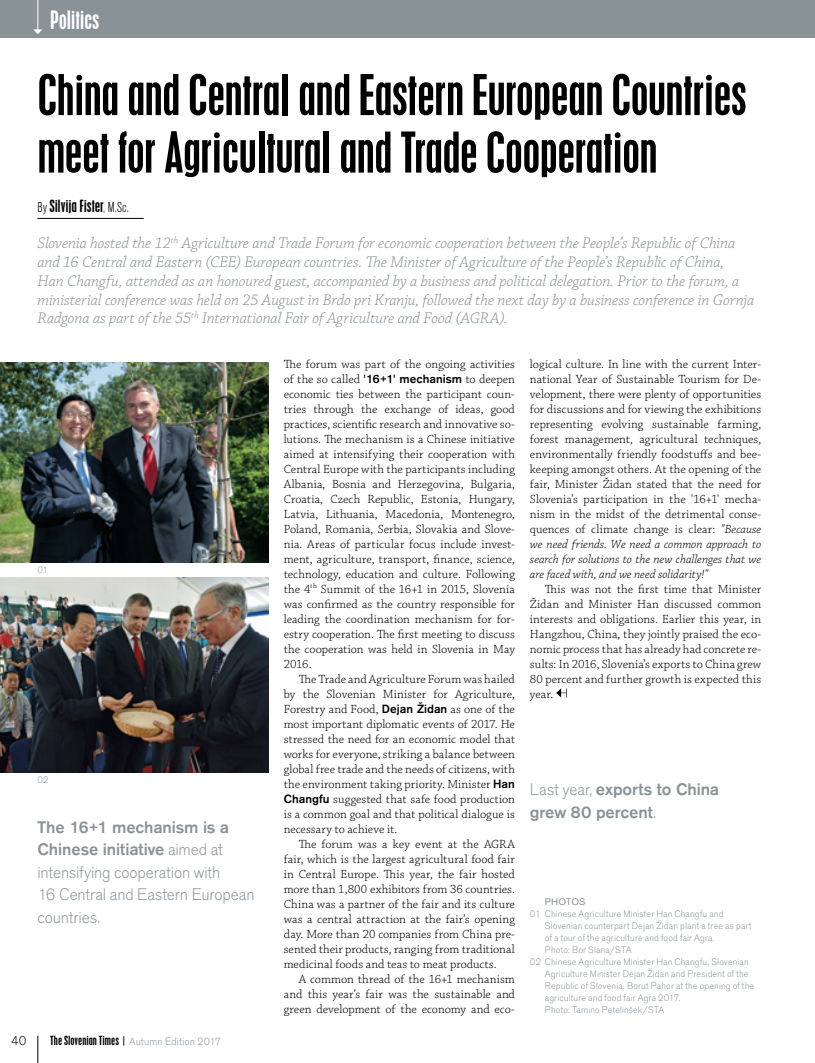
<style>
.page{position:relative;width:815px;height:1063px;background:#fff}
.page>*{position:absolute;margin:0;border:0;box-sizing:border-box;transform-origin:0 0}
.t1{font:50px/57.5px "Placard Condensed";letter-spacing:-.005em;color:#000}
.t2{font:22.5px "Placard Condensed";color:#fff}
.t3{font:500 17.5px/22.5px "Accius TEE";letter-spacing:-.01em;color:#899297}
.t4{font:17.5px/22.5px "Accius TEE Ligh";letter-spacing:-.01em;color:#899297}
.t5{font:italic 300 16.25px/18.8px "Chaparral Pro";letter-spacing:-.005em;color:#899297}
.t6{font:15px "Placard Condensed";letter-spacing:.005em;color:#000}
.t7{font:13.75px "Accius TEE Ligh";color:#000}
.t8{font:300 12.5px/15px "Chaparral Pro";letter-spacing:.005em;color:#000;text-align:justify}
.t9{font:11.25px "Placard Condensed";letter-spacing:.015em;color:#000}
.t10{font:10px "Accius TEE Ligh";letter-spacing:.01em;color:#899297}
.t11{font:10px "Accius TEE";letter-spacing:.015em;color:#899297}
.s1{font-family:"Accius TEE Ligh Cond"}
.s2{font-family:"Accius TEE";font-weight:500}
.s3{font-style:italic}
.s4{font-family:"Accius TEE Ligh";font-weight:400}
.s5{font-family:"Accius TEE Ligh";font-size:11.12px;color:#899297}
</style>
<div class="page">
<div style="left:0;top:0;width:815px;height:38px;background:#899297"></div>
<hr style="left:38px;top:0;width:1px;height:30px;background:#fff">
<svg style="left:33px;top:29px;width:9px;height:5px"></svg>
<hr style="left:38px;top:218px;width:106px;height:1px;background:#000">
<svg style="left:556px;top:688px;width:11px;height:9px"></svg>
<svg style="left:38px;top:1036px;width:1px;height:27px"></svg>
<img style="left:0;top:577px;width:269px;height:196px">
<img style="left:0;top:362px;width:269px;height:200px">
<h2 class="t2" style="left:50px;top:6px;width:50px">Politics</h2>
<h1 class="t1" style="left:38px;top:66px;width:710px">China and Central and Eastern European Countries meet for Agricultural and Trade Cooperation</h1>
<p class="t6" style="left:38px;top:197px;width:93px"><span class="s1">By</span> Silvija Fister<span class="s1">, M.Sc.</span></p>
<p class="t5" style="left:38px;top:235px;width:718px">Slovenia hosted the 12<sup>th</sup> Agriculture and Trade Forum for economic cooperation between the People’s Republic of China and 16 Central and Eastern (CEE) European countries. The Minister of Agriculture of the People’s Republic of China, Han Changfu, attended as an honoured guest, accompanied by a business and political delegation. Prior to the forum, a ministerial conference was held on 25 August in Brdo pri Kranju, followed the next day by a business conference in Gornja Radgona as part of the 55<sup>th</sup> International Fair of Agriculture and Food (AGRA).</p>
<p class="t8" style="left:284px;top:357px;width:233px">The forum was part of the ongoing activities of the so called <span class="s2">'16+1' mechanism</span> to deepen economic ties between the participant coun&shy;tries through the exchange of ideas, good practices, scientific research and innovative so&shy;lutions. The mechanism is a Chinese initiative aimed at intensifying their cooperation with Central Europe with the participants including Albania, Bosnia and Herzegovina, Bulgaria, Croatia, Czech Republic, Estonia, Hungary, Latvia, Lithuania, Macedonia, Montenegro, Poland, Romania, Serbia, Slovakia and Slove&shy;nia. Areas of particular focus include invest&shy;ment, agriculture, transport, finance, science, technology, education and culture. Following the 4<sup>th</sup> Summit of the 16+1 in 2015, Slovenia was confirmed as the country responsible for leading the coordination mechanism for for&shy;estry cooperation. The first meeting to discuss the cooperation was held in Slovenia in May 2016.</p>
<p class="t8" style="left:284px;top:672px;width:233px;text-indent:15px">The Trade and Agriculture Forum was hailed by the Slovenian Minister for Agriculture, Forestry and Food, <span class="s2">Dejan Židan</span> as one of the most important diplomatic events of 2017. He stressed the need for an economic model that works for everyone, striking a balance between global free trade and the needs of citizens, with the environment taking priority. Minister <span class="s2">Han Changfu</span> suggested that safe food production is a common goal and that political dialogue is necessary to achieve it.</p>
<p class="t8" style="left:284px;top:837px;width:233px;text-indent:15px">The forum was a key event at the AGRA fair, which is the largest agricultural food fair in Central Europe. This year, the fair hosted more than 1,800 exhibitors from 36 countries.<br>China was a partner of the fair and its culture was a central attraction at the fair’s opening day. More than 20 companies from China pre&shy;sented their products, ranging from traditional medicinal foods and teas to meat products.</p>
<p class="t8" style="left:284px;top:972px;width:233px;text-indent:15px">A common thread of the 16+1 mechanism and this year’s fair was the sustainable and green development of the economy and eco-</p>
<p class="t8" style="left:530px;top:357px;width:233px">logical culture. In line with the current Inter&shy;national Year of Sustainable Tourism for De&shy;velopment, there were plenty of opportunities for discussions and for viewing the exhibitions representing evolving sustainable farming, forest management, agricultural techniques, environmentally friendly foodstuffs and bee&shy;keeping amongst others. At the opening of the fair, Minister Židan stated that the need for Slovenia’s participation in the '16+1' mecha&shy;nism in the midst of the detrimental conse&shy;quences of climate change is clear: <span class="s3">"Because we need friends. We need a common approach to search for solutions to the new challenges that we are faced with, and we need solidarity!"</span></p>
<p class="t8" style="left:530px;top:582px;width:233px;text-indent:15px">This was not the first time that Minister Židan and Minister Han discussed common interests and obligations. Earlier this year, in Hangzhou, China, they jointly praised the eco&shy;nomic process that has already had concrete re&shy;sults: In 2016, Slovenia’s exports to China grew 80 percent and further growth is expected this year.</p>
<p class="t10" style="left:38px;top:565px;width:12px">01</p>
<p class="t10" style="left:38px;top:775px;width:13px">02</p>
<h3 class="t3" style="left:530px;top:778px;width:191px"><span class="s4">Last year,</span> exports to China grew 80 percent<span class="s4">.</span></h3>
<h3 class="t3" style="left:38px;top:816px;width:193px">The 16+1 mechanism is a<br>Chinese initiative <span class="s4">aimed at</span></h3>
<h3 class="t4" style="left:38px;top:861px;width:219px">intensifying cooperation with<br>16 Central and Eastern European countries.</h3>
<p class="t11" style="left:545px;top:896px;width:42px">PHOTOS</p>
<p class="t10" style="left:530px;top:908px;width:195px">01 Chinese Agriculture Minister Han Changfu and</p>
<p class="t10" style="left:545px;top:920px;width:208px">Slovenian counterpart Dejan Židan plant a tree as part</p>
<p class="t10" style="left:545px;top:932px;width:171px">of a tour of the agriculture and food fair Agra.</p>
<p class="t10" style="left:545px;top:944px;width:88px">Photo: Bor Slana/STA</p>
<p class="t10" style="left:530px;top:956px;width:220px">02 Chinese Agriculture Minister Han Changfu, Slovenian</p>
<p class="t10" style="left:545px;top:968px;width:205px">Agriculture Minister Dejan Židan and President of the</p>
<p class="t10" style="left:545px;top:980px;width:211px">Republic of Slovenia, Borut Pahor at the opening of the</p>
<p class="t10" style="left:545px;top:992px;width:137px">agriculture and food fair Agra 2017.</p>
<p class="t10" style="left:545px;top:1004px;width:121px">Photo: Tamino Petelinšek/STA</p>
<p class="t7" style="left:11px;top:1033px;width:17px">40</p>
<p class="t9" style="left:50px;top:1034px;width:172px">The Slovenian Times | <span class="s5">Autumn Edition 2017</span></p>
</div>
